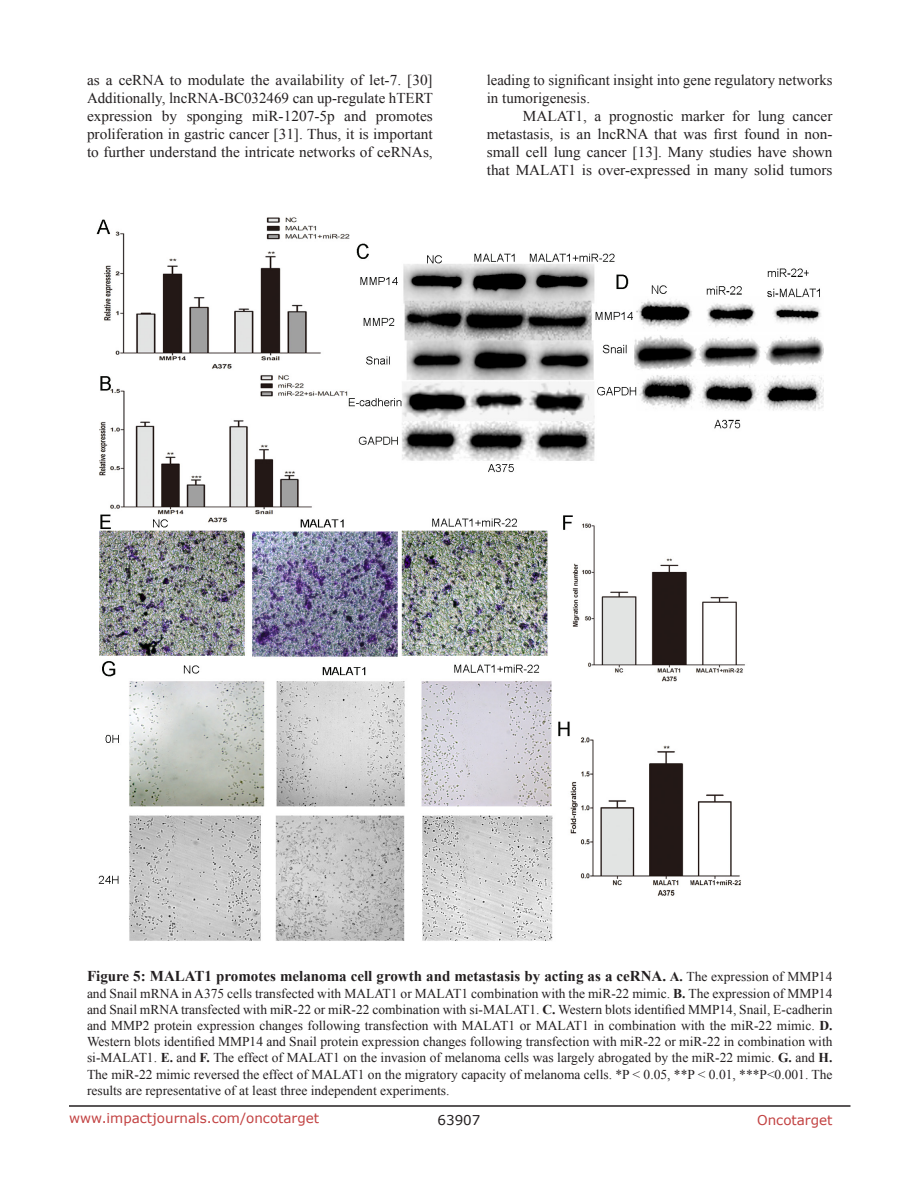
<style>
.page{position:relative;width:918px;height:1188px;background:#fff}
.page>*{position:absolute;margin:0;border:0;box-sizing:border-box;transform-origin:0 0}
.BodyText{font:15px/18px "Times New Roman";color:#231f20;text-align:justify}
.figuretext{font:700 15px "Times New Roman";color:#231f20}
.figuretext-2{font:13.5px/16.2px "Times New Roman";color:#231f20;text-align:justify}
.t1{font:13.5px "Verdana";color:#c24141}
.t2{font:13.5px "Verdana";color:#231f20}
.s1{font-size:13.5px}
.s2{font-weight:400;font-size:13.5px}
.s3{font-weight:700}
</style>
<div class="page">
<hr style="left:69px;top:1105px;width:781px;height:2px;background:#231f20">
<img style="left:96px;top:217px;width:727px;height:724px">
<p class="BodyText" style="left:87px;top:71px;width:348px">as a ceRNA to modulate the availability of let-7. [30] Additionally, lncRNA-BC032469 can up-regulate hTERT expression by sponging miR-1207-5p and promotes proliferation in gastric cancer [31]. Thus, it is important to further understand the intricate networks of ceRNAs,</p>
<p class="BodyText" style="left:487px;top:71px;width:347px">leading to significant insight into gene regulatory networks in tumorigenesis.</p>
<p class="BodyText" style="left:487px;top:107px;width:347px;text-indent:36px">MALAT1, a prognostic marker for lung cancer metastasis, is an lncRNA that was first found in non&shy;small cell lung cancer [13]. Many studies have shown that MALAT1 is over-expressed in many solid tumors</p>
<p class="figuretext" style="left:87px;top:966px;width:747px">Figure 5: MALAT1 promotes melanoma cell growth and metastasis by acting as a ceRNA. <span class="s1">A.</span> <span class="s2">The expression of MMP14</span></p>
<p class="figuretext-2" style="left:87px;top:985px;width:747px">and Snail mRNA in A375 cells transfected with MALAT1 or MALAT1 combination with the miR-22 mimic. <span class="s3">B.</span> The expression of MMP14 and Snail mRNA transfected with miR-22 or miR-22 combination with si-MALAT1. <span class="s3">C.</span> Western blots identified MMP14, Snail, E-cadherin and MMP2 protein expression changes following transfection with MALAT1 or MALAT1 in combination with the miR-22 mimic. <span class="s3">D.<br></span>Western blots identified MMP14 and Snail protein expression changes following transfection with miR-22 or miR-22 in combination with si-MALAT1. <span class="s3">E.</span> and <span class="s3">F.</span> The effect of MALAT1 on the invasion of melanoma cells was largely abrogated by the miR-22 mimic. <span class="s3">G.</span> and <span class="s3">H.<br></span>The miR-22 mimic reversed the effect of MALAT1 on the migratory capacity of melanoma cells. *P &lt; 0.05, **P &lt; 0.01, ***P&lt;0.001. The results are representative of at least three independent experiments.</p>
<p class="t1" style="left:69px;top:1109px;width:252px">www.impactjournals.com/oncotarget</p>
<p class="t2" style="left:438px;top:1111px;width:44px">63907</p>
<p class="t1" style="left:757px;top:1111px;width:77px">Oncotarget</p>
</div>
